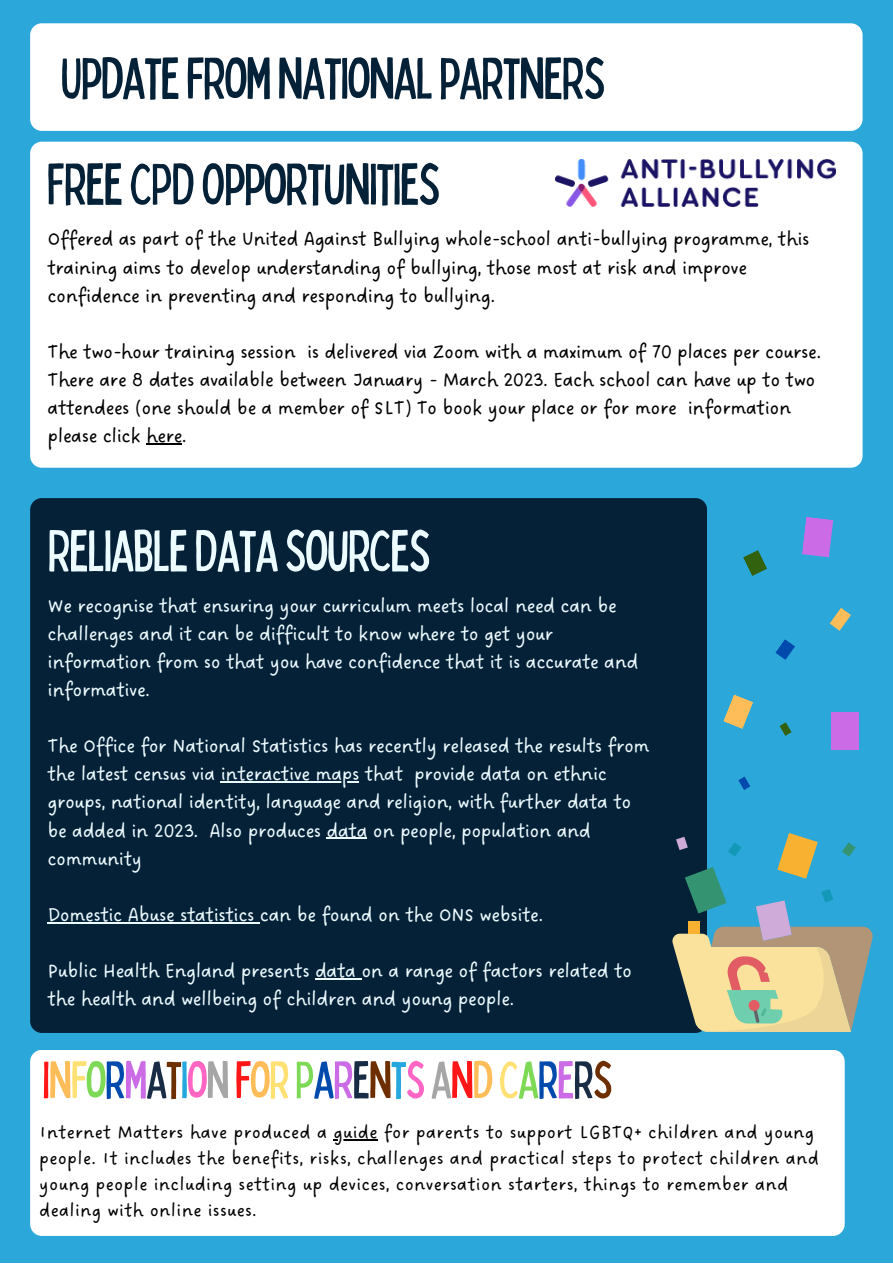
<style>
.page{position:relative;width:893px;height:1264px;background:#fff}
.page>*{position:absolute;margin:0;border:0;box-sizing:border-box;transform-origin:0 0}
.t1{font:condensed 58.5px/105.8px "Bobby Jones";letter-spacing:-.025em;color:#042138}
.t2{font:condensed 58.5px "Bobby Jones";letter-spacing:-.025em;color:#ecfbfe}
.t3{font:condensed 52.5px "Bobby Jones";letter-spacing:-.025em;color:#ff1616}
.t4{font:21px/28px "DO Sans Regular";letter-spacing:-.025em;color:#ecfbfe}
.t5{font:21px/28px "DO Sans Regular";letter-spacing:-.025em;color:#000}
.t6{font:19.5px/25.8px "DO Sans Regular";letter-spacing:.01em;color:#000}
.s1{color:#ffbd59}
.s2{color:#ffe073}
.s3{color:#7ed957}
.s4{color:#004aad}
.s5{color:#cb6ce6}
.s6{color:#192c45}
.s7{color:#6d2f01}
.s8{color:#25a8dd}
.s9{color:#ff66c4}
.s10{color:#a6a6a6}
</style>
<div class="page">
<div style="left:0;top:0;width:892px;height:1262px;background:#2ca7d9"></div>
<div style="left:30px;top:23px;width:832px;height:108px;background:#fff;border-radius:12px"></div>
<div style="left:30px;top:142px;width:832px;height:325px;background:#fff;border-radius:12px"></div>
<div style="left:30px;top:498px;width:676px;height:534px;background:#042138;border-radius:12px"></div>
<img style="left:555px;top:159px;width:280px;height:47px">
<svg style="left:672px;top:833px;width:201px;height:198px"></svg>
<svg style="left:723px;top:694px;width:30px;height:35px"></svg>
<hr style="left:146px;top:443px;width:36px;height:1px;background:#000">
<hr style="left:221px;top:781px;width:138px;height:1px;background:#ecfbfe">
<hr style="left:326px;top:837px;width:41px;height:1px;background:#ecfbfe">
<hr style="left:47px;top:922px;width:213px;height:1px;background:#ecfbfe">
<hr style="left:315px;top:978px;width:46px;height:1px;background:#ecfbfe">
<svg style="left:829px;top:608px;width:22px;height:23px"></svg>
<div style="left:831px;top:712px;width:27px;height:38px;background:#cb6ce6"></div>
<svg style="left:743px;top:550px;width:24px;height:26px"></svg>
<svg style="left:775px;top:639px;width:20px;height:21px"></svg>
<svg style="left:738px;top:776px;width:12px;height:14px"></svg>
<svg style="left:779px;top:722px;width:12px;height:14px"></svg>
<svg style="left:802px;top:517px;width:31px;height:40px"></svg>
<div style="left:30px;top:1049px;width:814px;height:186px;background:#fff;border-radius:12px"></div>
<hr style="left:333px;top:1139px;width:44px;height:1px;background:#000">
<h1 class="t1" style="left:47px;top:23px;width:560px">UPDATEFROMNATIONALPARTNERS<br>FREECPDOPPORTUNITIES</h1>
<p class="t5" style="left:47px;top:226px;width:763px">Offered as part of the United Against Bullying whole-school anti-bullying programme, this training aims to develop understanding of bullying, those most at risk and improve confidence in preventing and responding to bullying.</p>
<p class="t5" style="left:47px;top:338px;width:775px">The two-hour training session is delivered via Zoom with a maximum of 70 places per course.<br>There are 8 dates available between January - March 2023. Each school can have up to two attendees (one should be a member of SLT) To book your place or for more information please click here.</p>
<h1 class="t2" style="left:47px;top:513px;width:385px">RELIABLEDATASOURCES</h1>
<p class="t4" style="left:47px;top:592px;width:592px">We recognise that ensuring your curriculum meets local need can be challenges and it can be difficult to know where to get your information from so that you have confidence that it is accurate and informative.</p>
<p class="t4" style="left:47px;top:733px;width:603px">The Office for National Statistics has recently released the results from the latest census via interactive maps that provide data on ethnic groups, national identity, language and religion, with further data to be added in 2023. Also produces data on people, population and community</p>
<p class="t4" style="left:47px;top:901px;width:497px">Domestic Abuse statistics can be found on the ONS website.</p>
<p class="t4" style="left:47px;top:957px;width:586px">Public Health England presents data on a range of factors related to the health and wellbeing of children and young people.</p>
<h2 class="t3" style="left:42px;top:1045px;width:572px">I<span class="s1">N</span><span class="s2">F</span><span class="s3">O</span><span class="s4">R</span><span class="s5">M</span><span class="s6">A</span><span class="s7">T</span><span class="s8">I</span><span class="s9">O</span><span class="s10">N</span>F<span class="s1">O</span><span class="s2">R</span><span class="s3">P</span><span class="s4">A</span><span class="s5">R</span><span class="s6">E</span><span class="s7">N</span><span class="s8">T</span><span class="s9">S</span><span class="s10">A</span>N<span class="s1">D</span><span class="s2">C</span><span class="s3">A</span><span class="s4">R</span><span class="s5">E</span><span class="s6">R</span><span class="s7">S</span></h2>
<p class="t6" style="left:39px;top:1120px;width:781px">Internet Matters have produced a guide for parents to support LGBTQ+ children and young people. It includes the benefits, risks, challenges and practical steps to protect children and young people including setting up devices, conversation starters, things to remember and dealing with online issues.</p>
</div>
